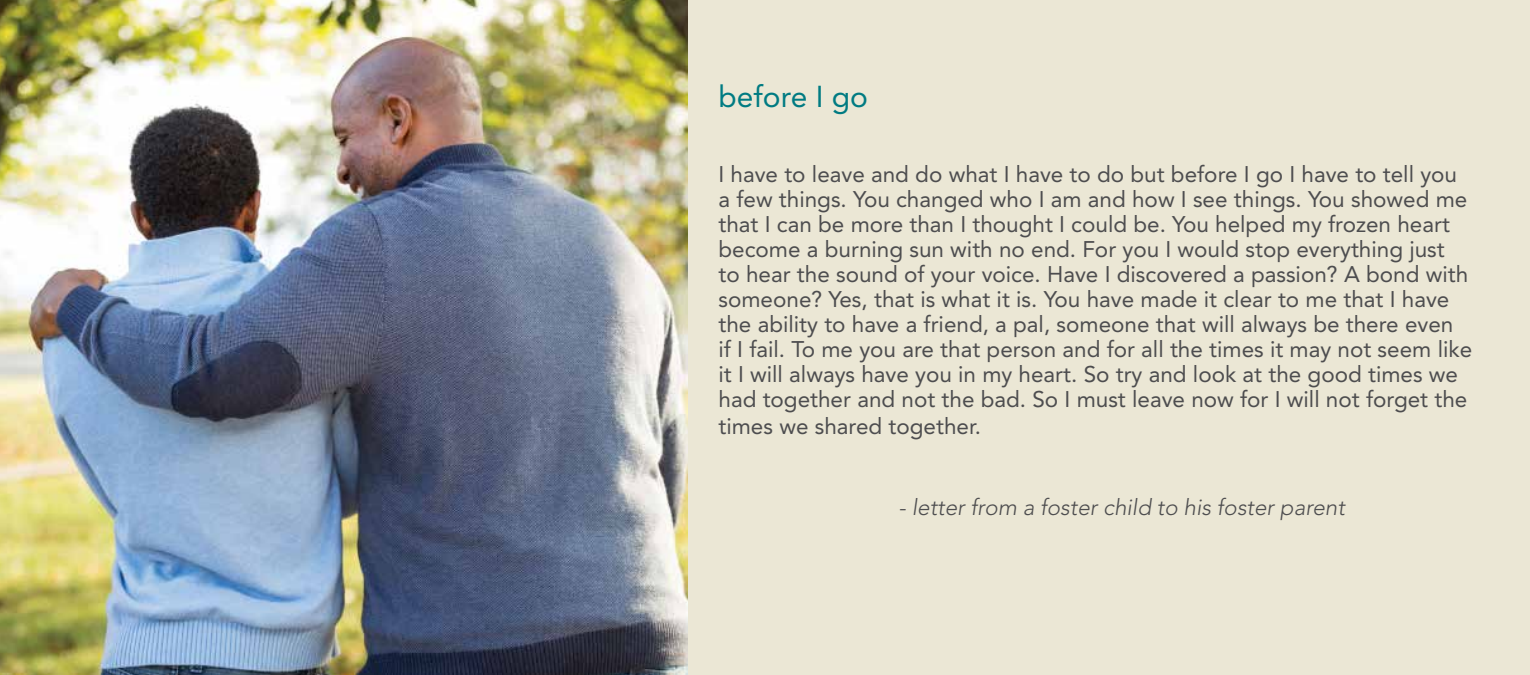
<style>
.page{position:relative;width:1530px;height:675px;background:#ebe7d5}
.page>*{position:absolute;margin:0;border:0;box-sizing:border-box;transform-origin:0 0}
.t1{font:30px "Avenir LT Std";color:#007b82}
.t2{font:22.5px/25.2px "Avenir LT Std";color:#4d4d4f}
.t3{font:italic 300 22.5px "Avenir LT Std";color:#4d4d4f}
</style>
<div class="page">
<img style="left:0;top:0;width:687px;height:675px">
<h1 class="t1" style="left:718px;top:79px;width:151px">before I go</h1>
<p class="t2" style="left:718px;top:162px;width:755px">I have to leave and do what I have to do but before I go I have to tell you a few things. You changed who I am and how I see things. You showed me that I can be more than I thought I could be. You helped my frozen heart become a burning sun with no end. For you I would stop everything just<br>to hear the sound of your voice. Have I discovered a passion? A bond with someone? Yes, that is what it is. You have made it clear to me that I have the ability to have a friend, a pal, someone that will always be there even<br>if I fail. To me you are that person and for all the times it may not seem like it I will always have you in my heart. So try and look at the good times we had together and not the bad. So I must leave now for I will not forget the times we shared together.</p>
<p class="t3" style="left:898px;top:494px;width:448px">- letter from a foster child to his foster parent</p>
</div>
